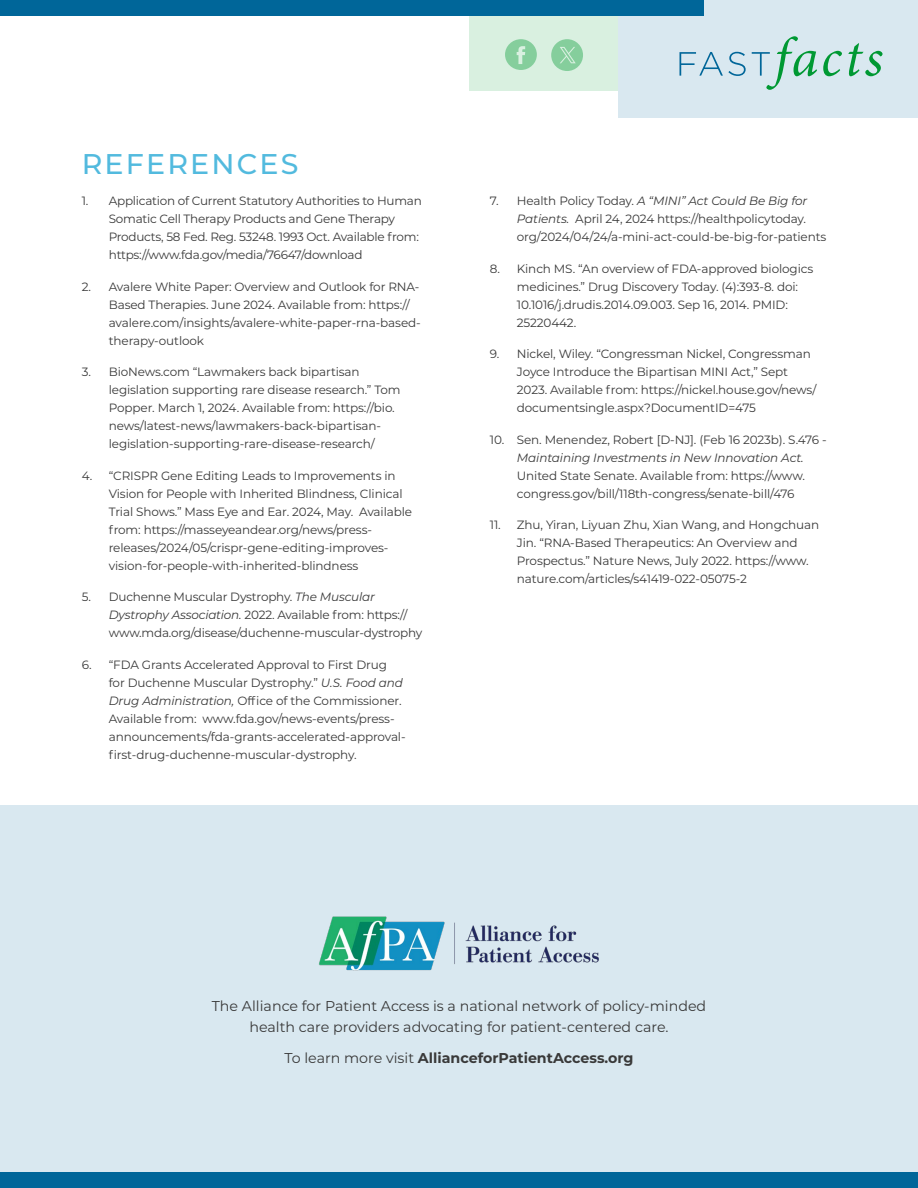
<style>
.page{position:relative;width:918px;height:1188px;background:#fff}
.page>*{position:absolute;margin:0;border:0;box-sizing:border-box;transform-origin:0 0}
.t1{font:500 28.5px "Montserrat";letter-spacing:.075em;color:#52bade}
.t2{font:14.25px/21px "Montserrat";color:#393939;text-align:center}
.t3{font:700 14.25px "Montserrat";color:#393939}
.t4{font:12px/18px "Montserrat";letter-spacing:-.01em;color:#393939}
.t5{font:italic 12px "Montserrat";letter-spacing:-.01em;color:#393939}
.s1{font-style:italic}
.s2{font-weight:400}
</style>
<div class="page">
<div style="left:0;top:806px;width:918px;height:382px;background:#d9e8f0"></div>
<img style="left:319px;top:916px;width:280px;height:55px">
<div style="left:470px;top:0;width:395px;height:91px;background:#d9f0e0"></div>
<div style="left:618px;top:0;width:300px;height:117px;background:#d9e8f0"></div>
<div style="left:0;top:0;width:704px;height:16px;background:#069"></div>
<svg style="left:505px;top:39px;width:32px;height:31px"></svg>
<svg style="left:680px;top:36px;width:203px;height:54px"></svg>
<div style="left:0;top:1172px;width:918px;height:16px;background:#069"></div>
<svg style="left:551px;top:39px;width:32px;height:32px"></svg>
<h1 class="t1" style="left:82px;top:144px;width:218px">REFERENCES</h1>
<p class="t4" style="left:109px;top:191px;width:315px;text-indent:-27px">1. Application of Current Statutory Authorities to Human Somatic Cell Therapy Products and Gene Therapy Products, 58 Fed. Reg. 53248. 1993 Oct. Available from: https://www.fda.gov/media/76647/download</p>
<p class="t4" style="left:109px;top:277px;width:313px;text-indent:-27px">2. Avalere White Paper: Overview and Outlook for RNA-Based Therapies. June 2024. Available from: https:// avalere.com/insights/avalere-white-paper-rna-based&shy;therapy-outlook</p>
<p class="t4" style="left:109px;top:362px;width:293px;text-indent:-27px">3. BioNews.com “Lawmakers back bipartisan legislation supporting rare disease research.” Tom Popper. March 1, 2024. Available from: https://bio. news/latest-news/lawmakers-back-bipartisan&shy;legislation-supporting-rare-disease-research/</p>
<p class="t4" style="left:109px;top:466px;width:305px;text-indent:-27px">4. “CRISPR Gene Editing Leads to Improvements in Vision for People with Inherited Blindness, Clinical Trial Shows.” Mass Eye and Ear. 2024, May. Available from: https://masseyeandear.org/news/press&shy;releases/2024/05/crispr-gene-editing-improves&shy;vision-for-people-with-inherited-blindness</p>
<p class="t4" style="left:109px;top:587px;width:315px;text-indent:-27px">5. Duchenne Muscular Dystrophy. <span class="s1">The Muscular<br>Dystrophy Association.</span> 2022. Available from: https:// www.mda.org/disease/duchenne-muscular-dystrophy</p>
<p class="t4" style="left:109px;top:655px;width:298px;text-indent:-27px">6. “FDA Grants Accelerated Approval to First Drug for Duchenne Muscular Dystrophy.” <span class="s1">U.S. Food and Drug Administration,</span> Office of the Commissioner.<br>Available from: www.fda.gov/news-events/press&shy;announcements/fda-grants-accelerated-approval&shy;first-drug-duchenne-muscular-dystrophy.</p>
<p class="t4" style="left:517px;top:191px;width:311px;text-indent:-27px">7. Health Policy Today. <span class="s1">A “MINI” Act Could Be Big for<br>Patients.</span> April 24, 2024 https://healthpolicytoday. org/2024/04/24/a-mini-act-could-be-big-for-patients</p>
<p class="t4" style="left:517px;top:259px;width:298px;text-indent:-27px">8. Kinch MS. “An overview of FDA-approved biologics medicines.” Drug Discovery Today. (4):393-8. doi:<br>10.1016/j.drudis.2014.09.003. Sep 16, 2014. PMID:<br>25220442.</p>
<p class="t4" style="left:517px;top:344px;width:301px;text-indent:-27px">9. Nickel, Wiley. “Congressman Nickel, Congressman Joyce Introduce the Bipartisan MINI Act,” Sept 2023. Available from: https://nickel.house.gov/news/ documentsingle.aspx?DocumentID=475</p>
<p class="t4" style="left:490px;top:430px;width:338px">10. Sen. Menendez, Robert [D-NJ]. (Feb 16 2023b). S.476 -</p>
<p class="t5" style="left:517px;top:449px;width:288px">Maintaining Investments in New Innovation Act.</p>
<p class="t4" style="left:517px;top:466px;width:289px">United State Senate. Available from: https://www. congress.gov/bill/118th-congress/senate-bill/476</p>
<p class="t4" style="left:517px;top:515px;width:304px;text-indent:-27px">11. Zhu, Yiran, Liyuan Zhu, Xian Wang, and Hongchuan Jin. “RNA-Based Therapeutics: An Overview and Prospectus.” Nature News, July 2022. https://www. nature.com/articles/s41419-022-05075-2</p>
<p class="t2" style="left:212px;top:995px;width:496px">The Alliance for Patient Access is a national network of policy-minded health care providers advocating for patient-centered care.</p>
<p class="t3" style="left:284px;top:1048px;width:351px"><span class="s2">To learn more visit</span> AllianceforPatientAccess.org</p>
</div>
